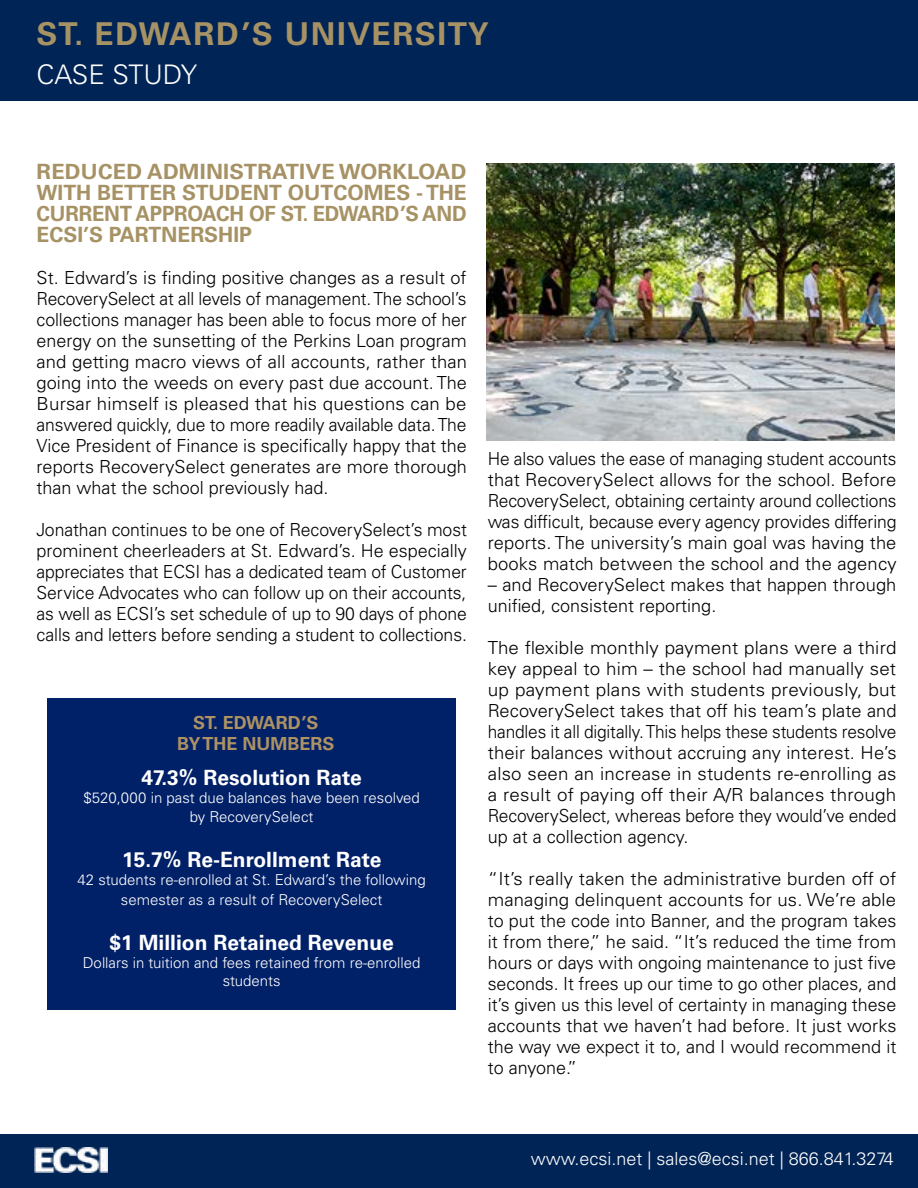
<style>
.page{position:relative;width:918px;height:1188px;background:#fff}
.page>*{position:absolute;margin:0;border:0;box-sizing:border-box;transform-origin:0 0}
.t1{font:700 31.5px "Univers LT Std";letter-spacing:.05em;color:#a69264}
.t2{font:300 27px "Univers LT Std";color:#fff}
.t3{font:700 21px/21px "Univers LT Std";letter-spacing:-.01em;color:#a69264;text-align:justify;scale:1.04 1}
.t4{font:700 21px "Univers LT Std";color:#fff}
.t5{font:300 18px/21px "Univers LT Std";color:#000;text-align:justify}
.t6{font:300 18px/21px "Univers LT Std";color:#000;text-align:justify;scale:1.04 1}
.t7{font:300 18px/21px "Univers LT Std";color:#000;text-align:justify;scale:.96 1}
.t8{font:300 18px "Univers LT Std";color:#fff}
.t9{font:700 18px/21.6px "Univers LT Std";color:#ad9262;text-align:center}
.t10{font:300 15px/19.8px "Univers LT Std";color:#fff;text-align:center}
</style>
<div class="page">
<div style="left:0;top:0;width:918px;height:101px;background:#002455"></div>
<div style="left:0;top:1134px;width:918px;height:54px;background:#002455"></div>
<img style="left:486px;top:164px;width:409px;height:277px">
<div style="left:47px;top:698px;width:409px;height:312px;background:#002068"></div>
<img style="left:34px;top:1147px;width:74px;height:26px">
<h1 class="t1" style="left:37px;top:16px;width:454px">ST. EDWARD’S UNIVERSITY</h1>
<h2 class="t2" style="left:37px;top:58px;width:162px">CASE STUDY</h2>
<p class="t3" style="left:37px;top:161px;width:415px">REDUCED ADMINISTRATIVE WORKLOAD WITH BETTER STUDENT OUTCOMES - THE CURRENT APPROACH OF ST. EDWARD’S AND ECSI’S PARTNERSHIP</p>
<p class="t5" style="left:37px;top:267px;width:432px">St. Edward’s is finding positive changes as a result of RecoverySelect at all levels of management. The school’s collections manager has been able to focus more of her energy on the sunsetting of the Perkins Loan program and getting macro views of all accounts, rather than going into the weeds on every past due account. The Bursar himself is pleased that his questions can be answered quickly, due to more readily available data. The Vice President of Finance is specifically happy that the reports RecoverySelect generates are more thorough than what the school previously had.</p>
<p class="t5" style="left:37px;top:519px;width:432px">Jonathan continues to be one of RecoverySelect’s most prominent cheerleaders at St. Edward’s. He especially appreciates that ECSI has a dedicated team of Customer Service Advocates who can follow up on their accounts, as well as ECSI’s set schedule of up to 90 days of phone calls and letters before sending a student to collections.</p>
<p class="t9" style="left:177px;top:711px;width:159px">ST. EDWARD’S<br>BY THE NUMBERS</p>
<p class="t4" style="left:142px;top:765px;width:222px">47.3% Resolution Rate</p>
<p class="t10" style="left:83px;top:787px;width:338px">$520,000 in past due balances have been resolved by RecoverySelect</p>
<p class="t4" style="left:122px;top:847px;width:261px">15.7% Re-Enrollment Rate</p>
<p class="t10" style="left:78px;top:870px;width:350px">42 students re-enrolled at St. Edward’s the following semester as a result of RecoverySelect</p>
<p class="t4" style="left:110px;top:930px;width:286px">$1 Million Retained Revenue</p>
<p class="t10" style="left:83px;top:954px;width:339px;line-height:18px">Dollars in tuition and fees retained from re-enrolled students</p>
<p class="t7" style="left:488px;top:448px;width:427px">He also values the ease of managing student accounts that RecoverySelect allows for the school. Before RecoverySelect, obtaining certainty around collections was difficult, because every agency provides differing reports. The university’s main goal was having the books match between the school and the agency</p>
<p class="t5" style="left:488px;top:574px;width:410px">– and RecoverySelect makes that happen through unified, consistent reporting.</p>
<p class="t6" style="left:488px;top:637px;width:395px">The flexible monthly payment plans were a third key appeal to him – the school had manually set up payment plans with students previously, but RecoverySelect takes that off his team’s plate and handles it all digitally. This helps these students resolve their balances without accruing any interest. He’s also seen an increase in students re-enrolling as a result of paying off their A/R balances through RecoverySelect, whereas before they would’ve ended up at a collection agency.</p>
<p class="t6" style="left:488px;top:868px;width:395px">“It’s really taken the administrative burden off of managing delinquent accounts for us. We’re able to put the code into Banner, and the program takes it from there,” he said. “It’s reduced the time from hours or days with ongoing maintenance to just five seconds. It frees up our time to go other places, and it’s given us this level of certainty in managing these accounts that we haven’t had before. It just works the way we expect it to, and I would recommend it to anyone.”</p>
<p class="t8" style="left:531px;top:1147px;width:365px">www.ecsi.net | sales@ecsi.net | 866.841.3274</p>
</div>
